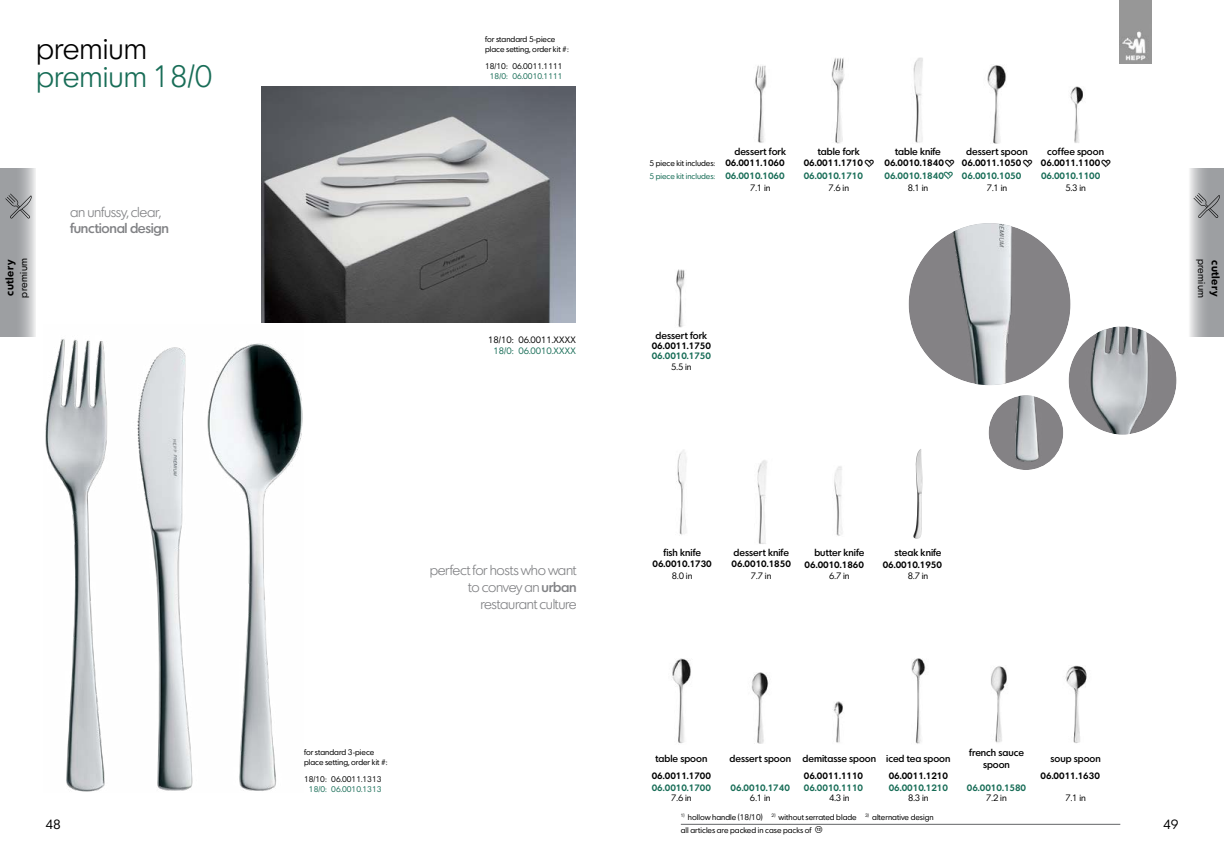
<style>
.page{position:relative;width:1224px;height:842px;background:#fff}
.page>*{position:absolute;margin:0;border:0;box-sizing:border-box;transform-origin:0 0}
.t1{font:300 30px "Bauscher";color:#186d57}
.t2{font:300 30px "Bauscher";color:#000}
.t3{font:300 14px/16.8px "Bauscher";letter-spacing:-.025em;color:#818285;text-align:right}
.t4{font:500 14px "Bauscher";letter-spacing:-.025em;color:#818285}
.t5{font:13px "Bauscher";color:#000}
.t6{font:600 11px "Bauscher";letter-spacing:.03em;color:#000}
.t7{font:500 10px/12px "Bauscher";color:#000;text-align:center}
.t8{font:10px "Bauscher";letter-spacing:.03em;color:#000}
.t9{font:600 9px "Bauscher";color:#000}
.t10{font:600 9px "Bauscher";color:#186d57}
.t11{font:9px "Bauscher";color:#000}
.t12{font:9px "Bauscher";color:#186d57}
.t13{font:8px/9.6px "Bauscher";color:#000}
.t14{font:8px "Bauscher";color:#186d57}
.s1{font-weight:600;font-size:9px}
.s2{font-weight:500}
</style>
<div class="page">
<hr style="left:681px;top:824px;width:439px;height:1px;background:#636466">
<img style="left:1120px;top:0;width:32px;height:63px">
<svg style="left:1190px;top:168px;width:34px;height:169px;background:#afb0b3"></svg>
<svg style="left:1194px;top:193px;width:26px;height:25px"></svg>
<svg style="left:0;top:168px;width:36px;height:169px;background:#afb1b3"></svg>
<svg style="left:5px;top:194px;width:27px;height:24px"></svg>
<img style="left:45px;top:339px;width:258px;height:453px">
<img style="left:676px;top:270px;width:9px;height:57px">
<img style="left:672px;top:658px;width:19px;height:86px">
<img style="left:911px;top:658px;width:15px;height:86px">
<img style="left:1065px;top:665px;width:22px;height:78px">
<img style="left:991px;top:666px;width:16px;height:77px">
<img style="left:751px;top:672px;width:18px;height:72px">
<img style="left:833px;top:701px;width:11px;height:42px">
<img style="left:757px;top:460px;width:10px;height:84px">
<img style="left:676px;top:450px;width:11px;height:85px">
<img style="left:834px;top:466px;width:9px;height:70px">
<img style="left:913px;top:449px;width:10px;height:90px">
<img style="left:831px;top:58px;width:14px;height:86px">
<img style="left:913px;top:57px;width:10px;height:86px">
<img style="left:987px;top:65px;width:19px;height:79px">
<img style="left:754px;top:65px;width:13px;height:78px">
<img style="left:1070px;top:86px;width:13px;height:57px">
<img style="left:989px;top:395px;width:74px;height:75px;border-radius:37px">
<img style="left:909px;top:223px;width:162px;height:162px;border-radius:81px">
<img style="left:1069px;top:326px;width:108px;height:108px">
<img style="left:261px;top:86px;width:315px;height:237px">
<h1 class="t2" style="left:36px;top:30px;width:113px">premium</h1>
<p class="t13" style="left:485px;top:34px;width:85px">for standard 5-piece place setting, order kit #:</p>
<p class="t13" style="left:485px;top:61px;width:79px">18/10: 06.0011.1111</p>
<h1 class="t1" style="left:36px;top:57px;width:178px">premium 18/0</h1>
<p class="t14" style="left:490px;top:71px;width:74px">18/0: 06.0010.1111</p>
<h3 class="t6" style="left:3px;top:296px;width:38px;rotate:-90deg">cutlery</h3>
<p class="t8" style="left:18px;top:297px;width:41px;rotate:-90deg">premium</p>
<h2 class="t3" style="left:70px;top:203px;width:93px">an unfussy, clear,</h2>
<h2 class="t4" style="left:70px;top:220px;width:100px">functional design</h2>
<p class="t11" style="left:488px;top:334px;width:89px">18/10: 06.0011.XXXX</p>
<p class="t12" style="left:494px;top:346px;width:84px">18/0: 06.0010.XXXX</p>
<p class="t7" style="left:734px;top:145px;width:53px">dessert fork</p>
<p class="t7" style="left:818px;top:145px;width:44px">table fork</p>
<p class="t7" style="left:895px;top:145px;width:47px">table knife</p>
<p class="t7" style="left:966px;top:145px;width:63px">dessert spoon</p>
<p class="t7" style="left:1047px;top:145px;width:58px">coffee spoon</p>
<p class="t11" style="left:750px;top:182px;width:22px">7.1 in</p>
<p class="t11" style="left:829px;top:182px;width:22px">7.6 in</p>
<p class="t11" style="left:908px;top:182px;width:22px">8.1 in</p>
<p class="t11" style="left:987px;top:182px;width:22px">7.1 in</p>
<p class="t11" style="left:1065px;top:182px;width:22px">5.3 in</p>
<p class="t13" style="left:649px;top:159px;width:137px">5 piece kit includes: <span class="s1">06.0011.1060</span></p>
<p class="t9" style="left:804px;top:158px;width:61px">06.0011.1710</p>
<p class="t9" style="left:962px;top:158px;width:61px">06.0011.1050</p>
<p class="t9" style="left:1041px;top:158px;width:61px">06.0011.1100</p>
<p class="t14" style="left:649px;top:171px;width:67px">5 piece kit includes:</p>
<p class="t9" style="left:885px;top:158px;width:61px">06.0010.1840</p>
<p class="t10" style="left:725px;top:170px;width:61px">06.0010.1060</p>
<p class="t10" style="left:804px;top:170px;width:61px">06.0010.1710</p>
<p class="t10" style="left:885px;top:170px;width:61px">06.0010.1840</p>
<p class="t10" style="left:962px;top:170px;width:61px">06.0010.1050</p>
<p class="t10" style="left:1041px;top:170px;width:61px">06.0010.1100</p>
<p class="t7" style="left:656px;top:329px;width:53px">dessert fork</p>
<p class="t9" style="left:652px;top:340px;width:61px">06.0011.1750</p>
<p class="t10" style="left:652px;top:350px;width:61px">06.0010.1750</p>
<p class="t11" style="left:671px;top:361px;width:22px">5.5 in</p>
<p class="t8" style="left:1208px;top:258px;width:41px;rotate:90deg">premium</p>
<h3 class="t6" style="left:1222px;top:260px;width:38px;rotate:90deg">cutlery</h3>
<h2 class="t3" style="left:430px;top:561px;width:149px">perfect for hosts who want to convey an <span class="s2">urban </span>restaurant culture</h2>
<p class="t13" style="left:304px;top:747px;width:85px">for standard 3-piece place setting, order kit #:</p>
<p class="t13" style="left:304px;top:774px;width:79px">18/10: 06.0011.1313</p>
<p class="t14" style="left:309px;top:784px;width:74px">18/0: 06.0010.1313</p>
<p class="t7" style="left:663px;top:546px;width:39px">fish knife</p>
<p class="t7" style="left:734px;top:546px;width:57px">dessert knife</p>
<p class="t7" style="left:814px;top:546px;width:52px">butter knife</p>
<p class="t7" style="left:895px;top:546px;width:48px">steak knife</p>
<p class="t11" style="left:672px;top:570px;width:22px">8.0 in</p>
<p class="t11" style="left:751px;top:570px;width:22px">7.7 in</p>
<p class="t11" style="left:829px;top:570px;width:22px">6.7 in</p>
<p class="t11" style="left:908px;top:570px;width:22px">8.7 in</p>
<p class="t9" style="left:653px;top:559px;width:61px">06.0010.1730</p>
<p class="t9" style="left:732px;top:559px;width:61px">06.0010.1850</p>
<p class="t9" style="left:805px;top:559px;width:61px">06.0010.1860</p>
<p class="t9" style="left:883px;top:559px;width:61px">06.0010.1950</p>
<p class="t7" style="left:969px;top:746px;width:57px">french sauce spoon</p>
<p class="t7" style="left:655px;top:752px;width:53px">table spoon</p>
<p class="t7" style="left:886px;top:752px;width:66px">iced tea spoon</p>
<p class="t7" style="left:1051px;top:752px;width:52px">soup spoon</p>
<p class="t7" style="left:730px;top:752px;width:148px">dessert spoon demitasse spoon</p>
<p class="t9" style="left:652px;top:770px;width:61px">06.0011.1700</p>
<p class="t9" style="left:889px;top:770px;width:61px">06.0011.1210</p>
<p class="t9" style="left:1041px;top:770px;width:61px">06.0011.1630</p>
<p class="t10" style="left:652px;top:782px;width:61px">06.0010.1700</p>
<p class="t10" style="left:731px;top:782px;width:61px">06.0010.1740</p>
<p class="t10" style="left:889px;top:782px;width:61px">06.0010.1210</p>
<p class="t10" style="left:967px;top:782px;width:61px">06.0010.1580</p>
<p class="t11" style="left:671px;top:792px;width:22px">7.6 in</p>
<p class="t11" style="left:750px;top:792px;width:22px">6.1 in</p>
<p class="t11" style="left:829px;top:792px;width:22px">4.3 in</p>
<p class="t11" style="left:908px;top:792px;width:22px">8.3 in</p>
<p class="t11" style="left:986px;top:792px;width:22px">7.2 in</p>
<p class="t11" style="left:1065px;top:792px;width:22px">7.1 in</p>
<p class="t9" style="left:804px;top:770px;width:61px">06.0011.1110</p>
<p class="t10" style="left:804px;top:782px;width:61px">06.0010.1110</p>
<p class="t13" style="left:681px;top:810px;width:254px;line-height:13px"><sup>1)</sup> hollow handle (18/10) <sup>2)</sup> without serrated blade <sup>3)</sup> alternative design all articles are packed in case packs of</p>
<h3 class="t5" style="left:45px;top:816px;width:17px">48</h3>
<h3 class="t5" style="left:1163px;top:816px;width:17px">49</h3>
</div>
